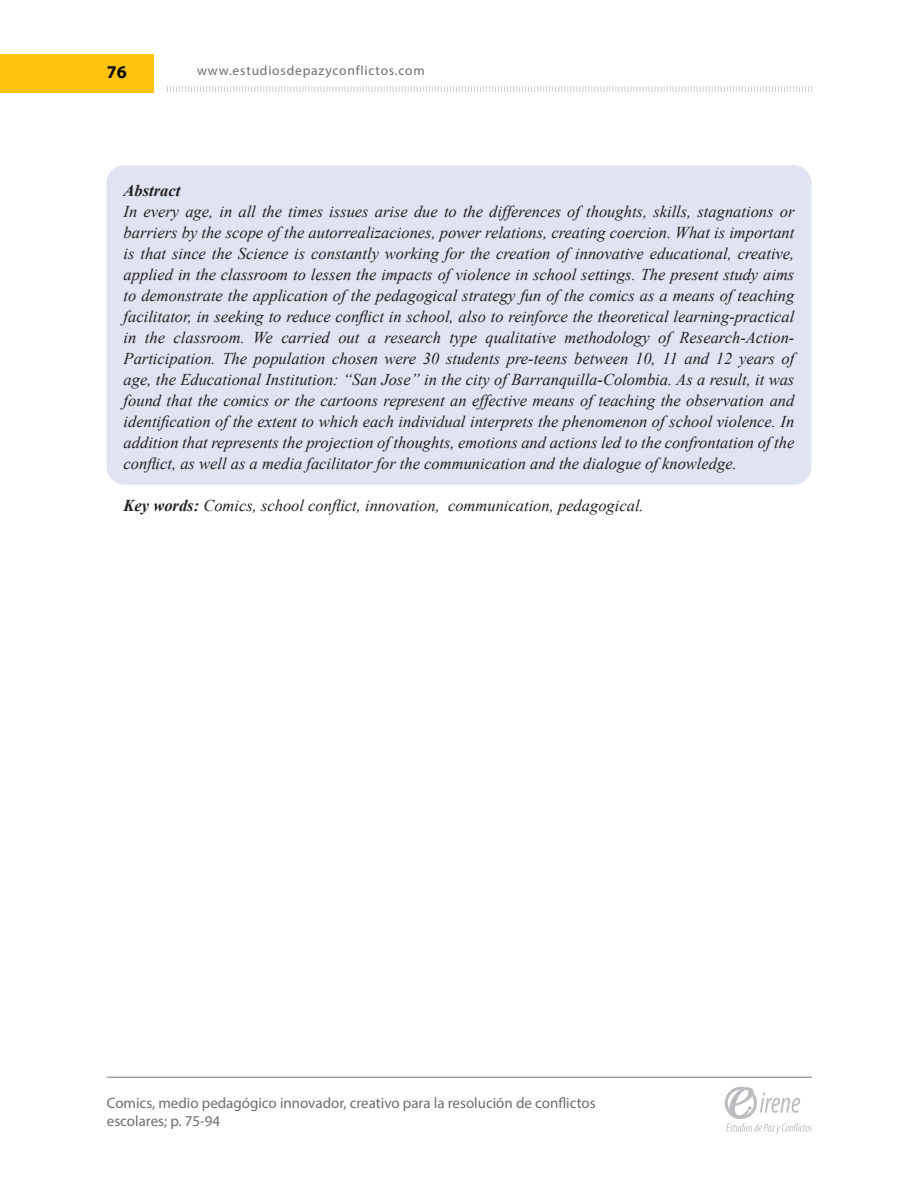
<style>
.page{position:relative;width:918px;height:1188px;background:#fff}
.page>*{position:absolute;margin:0;border:0;box-sizing:border-box;transform-origin:0 0}
.t1{font:700 18px "Myriad Pro";color:#000}
.Texto{font:italic 16.5px/21px "Times New Roman";color:#231f20;text-align:justify}
.Texto-2{font:italic 700 16.5px "Times New Roman";color:#231f20}
.Marcador_Título_Artí{font:15px/18px "Myriad Pro";color:#6c6d70}
.t2{font:13.5px "Myriad Pro";letter-spacing:.06em;color:#6c6d70}
.s1{font-weight:700}
</style>
<div class="page">
<div style="left:0;top:54px;width:154px;height:38px;background:#fec40e"></div>
<hr style="left:107px;top:1077px;width:705px;height:1px;background:#a7a2a0">
<svg style="left:725px;top:1087px;width:87px;height:47px"></svg>
<svg style="left:167px;top:86px;width:645px;height:6px"></svg>
<div style="left:107px;top:165px;width:704px;height:320px;background:#e0e3f1;border-radius:18px"></div>
<p class="t1" style="left:107px;top:61px;width:21px">76</p>
<p class="t2" style="left:197px;top:62px;width:229px">www.estudiosdepazyconflictos.com</p>
<p class="Texto-2" style="left:124px;top:179px;width:58px">Abstract</p>
<p class="Texto" style="left:124px;top:201px;width:672px">In every age, in all the times issues arise due to the differences of thoughts, skills, stagnations or barriers by the scope of the autorrealizaciones, power relations, creating coercion. What is important is that since the Science is constantly working for the creation of innovative educational, creative, applied in the classroom to lessen the impacts of violence in school settings. The present study aims to demonstrate the application of the pedagogical strategy fun of the comics as a means of teaching facilitator, in seeking to reduce conflict in school, also to reinforce the theoretical learning-practical in the classroom. We carried out a research type qualitative methodology of Research-Action-Participation. The population chosen were 30 students pre-teens between 10, 11 and 12 years of age, the Educational Institution: “San Jose” in the city of Barranquilla-Colombia. As a result, it was found that the comics or the cartoons represent an effective means of teaching the observation and identification of the extent to which each individual interprets the phenomenon of school violence. In addition that represents the projection of thoughts, emotions and actions led to the confrontation of the conflict, as well as a media facilitator for the communication and the dialogue of knowledge.</p>
<p class="Texto" style="left:124px;top:495px;width:522px"><span class="s1">Key words:</span> Comics, school conflict, innovation, communication, pedagogical.</p>
<p class="Marcador_Título_Artí" style="left:107px;top:1094px;width:490px">Comics, medio pedagógico innovador, creativo para la resolución de conflictos escolares; p. 75-94</p>
</div>
